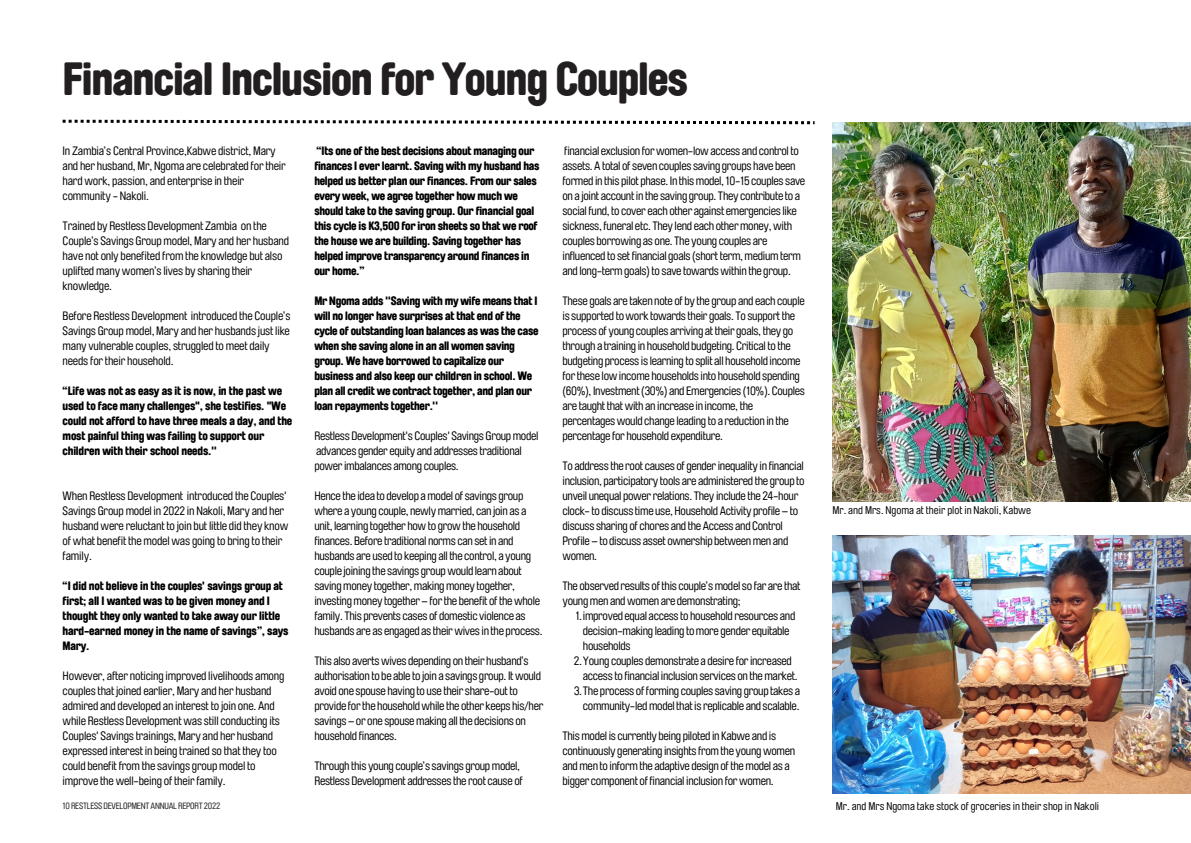
<style>
.page{position:relative;width:1191px;height:843px;background:#fff}
.page>*{position:absolute;margin:0;border:0;box-sizing:border-box;transform-origin:0 0}
.t1{font:900 46px "Restless Brauer";letter-spacing:-.025em;color:#231f20}
.t2{font:12px/15px "Restless Brauer";letter-spacing:-.025em;color:#000}
.t3{font:900 12px/15px "Restless Brauer";letter-spacing:-.025em;color:#000}
.t4{font:11px "Restless Brauer";color:#000}
.t5{font:9px "Restless Brauer";letter-spacing:-.025em;color:#231f20}
</style>
<div class="page">
<svg style="left:63px;top:120px;width:751px;height:4px"></svg>
<img style="left:832px;top:123px;width:358px;height:378px">
<img style="left:832px;top:535px;width:358px;height:258px">
<p class="t1" style="left:63px;top:57px;width:627px">Financial Inclusion for Young Couples</p>
<p class="t2" style="left:63px;top:143px;width:225px">In Zambia’s Central Province,Kabwe district, Mary and her husband, Mr, Ngoma are celebrated for their hard work, passion, and enterprise in their community - Nakoli.</p>
<p class="t2" style="left:63px;top:218px;width:228px">Trained by Restless Development Zambia on the Couple’s Savings Group model, Mary and her husband have not only benefited from the knowledge but also uplifted many women’s lives by sharing their knowledge.</p>
<p class="t2" style="left:63px;top:308px;width:229px">Before Restless Development introduced the Couple’s Savings Group model, Mary and her husbands just like many vulnerable couples, struggled to meet daily needs for their household.</p>
<p class="t3" style="left:63px;top:383px;width:231px">“Life was not as easy as it is now, in the past we used to face many challenges", she testifies. "We could not afford to have three meals a day, and the most painful thing was failing to support our children with their school needs.''</p>
<p class="t2" style="left:63px;top:488px;width:227px">When Restless Development introduced the Couples' Savings Group model in 2022 in Nakoli, Mary and her husband were reluctant to join but little did they know of what benefit the model was going to bring to their family.</p>
<p class="t3" style="left:63px;top:578px;width:227px">“I did not believe in the couples' savings group at first; all I wanted was to be given money and I thought they only wanted to take away our little hard-earned money in the name of savings”, says Mary.</p>
<p class="t2" style="left:63px;top:668px;width:223px">However, after noticing improved livelihoods among couples that joined earlier, Mary and her husband admired and developed an interest to join one. And while Restless Development was still conducting its Couples' Savings trainings, Mary and her husband expressed interest in being trained so that they too could benefit from the savings group model to improve the well-being of their family.</p>
<p class="t5" style="left:63px;top:801px;width:159px">10 RESTLESS DEVELOPMENTANNUAL REPORT 2022</p>
<p class="t3" style="left:314px;top:143px;width:226px">“Its one of the best decisions about managing our finances I ever learnt. Saving with my husband has helped us better plan our finances. From our sales every week, we agree together how much we should take to the saving group. Our financial goal this cycle is K3,500 for iron sheets so that we roof the house we are building. Saving together has helped improve transparency around finances in our home.”</p>
<p class="t3" style="left:314px;top:293px;width:226px">Mr Ngoma adds ''Saving with my wife means that I will no longer have surprises at that end of the cycle of outstanding loan balances as was the case when she saving alone in an all women saving group. We have borrowed to capitalize our business and also keep our children in school. We plan all credit we contract together, and plan our loan repayments together.''</p>
<p class="t2" style="left:314px;top:428px;width:226px">Restless Development's Couples' Savings Groupmodel advances gender equity and addresses traditional powerimbalances among couples.</p>
<p class="t2" style="left:314px;top:488px;width:230px">Hence the idea to develop amodel of savings group where a young couple, newlymarried, can join as a unit, learning together howto growthe household finances. Before traditional norms can setin and husbands are used to keeping allthe control, a young couple joining the savings groupwould learn about savingmoney together,makingmoney together, investingmoney together–forthe benefit ofthewhole family. This prevents cases of domestic violence as husbands are as engaged as theirwives in the process.</p>
<p class="t2" style="left:314px;top:653px;width:230px">This also avertswives depending on their husband’s authorisation to be able to join a savings group. Itwould avoid one spouse having to use their share-outto provide forthe householdwhile the other keeps his/her savings–or one spousemaking allthe decisions on household finances.</p>
<p class="t2" style="left:314px;top:758px;width:210px">Through this young couple’s savings groupmodel,<br>Restless Development addresses the root cause of</p>
<p class="t2" style="left:562px;top:143px;width:244px">financial exclusion forwomen-lowaccess and controlto assets.Atotal of seven couples saving groups have been formed in this pilot phase. In thismodel,10-15 couples save on a joint accountin the saving group. They contribute to a socialfund,to cover each other against emergencies like sickness,funeral etc. They lend each othermoney,with couples borrowing as one. The young couples are influenced to setfinancial goals (shortterm,mediumterm and long-termgoals)to save towardswithin the group.</p>
<p class="t2" style="left:562px;top:293px;width:244px">These goals are taken note of by the group and each couple is supported towork towards their goals. To supportthe process of young couples arriving attheir goals,they go through a training in household budgeting. Criticalto the budgeting process is learning to split all household income forthese lowincome households into household spending (60%), Investment(30%) and Emergencies (10%). Couples are taughtthatwith an increase in income,the percentageswould change leading to a reduction in the percentage for household expenditure.</p>
<p class="t2" style="left:562px;top:458px;width:244px">To address the root causes of genderinequality in financial inclusion, participatory tools are administered the group to unveil unequal powerrelations. They include the 24-hour clock- to discuss time use,HouseholdActivity profile–to discuss sharing of chores and theAccess and Control Profile–to discuss asset ownership betweenmen and women.</p>
<p class="t2" style="left:562px;top:578px;width:239px">The observed results ofthis couple’smodel so far are that youngmen andwomen are demonstrating;</p>
<p class="t2" style="left:583px;top:608px;width:214px;text-indent:-8px">1.improved equal access to household resources and decision-making leading tomore gender equitable households</p>
<p class="t2" style="left:583px;top:653px;width:216px;text-indent:-9px">2.Young couples demonstrate a desire forincreased access to financial inclusion services on themarket.</p>
<p class="t2" style="left:574px;top:683px;width:228px;text-align:right">3.The process offorming couples saving group takes a community-ledmodelthatis replicable and scalable.</p>
<p class="t2" style="left:562px;top:728px;width:234px">Thismodel is currently being piloted in Kabwe and is continuously generating insights fromthe youngwomen andmen to informthe adaptive design ofthemodel as a bigger component offinancial inclusion forwomen.</p>
<p class="t4" style="left:832px;top:504px;width:200px">Mr. and Mrs. Ngoma at their plot in Nakoli, Kabwe</p>
<p class="t4" style="left:835px;top:800px;width:265px">Mr. and Mrs Ngoma take stock of groceries in their shop in Nakoli</p>
</div>
